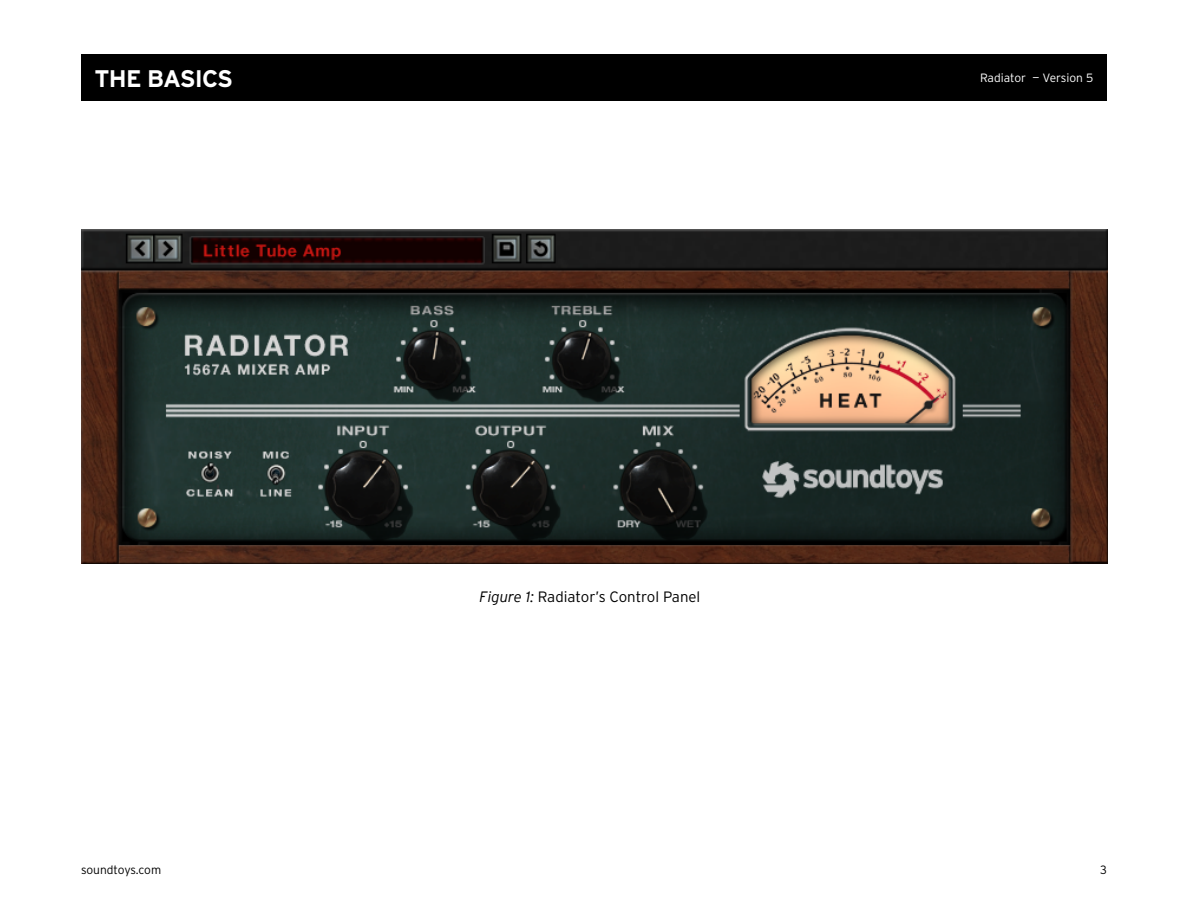
<style>
.page{position:relative;width:1188px;height:918px;background:#fff}
.page>*{position:absolute;margin:0;border:0;box-sizing:border-box;transform-origin:0 0}
.t1{font:700 24px "Interstate";letter-spacing:-.03em;color:#fff}
.t2{font:300 15px "Interstate";color:#000}
.t3{font:300 12px "Interstate";color:#fff}
.t4{font:300 12px "Interstate";letter-spacing:-.005em;color:#000}
.s1{font-style:italic}
</style>
<div class="page">
<div style="left:81px;top:54px;width:1026px;height:47px;background:#000"></div>
<img style="left:81px;top:230px;width:1027px;height:334px">
<p class="t1" style="left:94px;top:65px;width:140px">THE BASICS</p>
<p class="t3" style="left:980px;top:71px;width:115px">Radiator — Version 5</p>
<p class="t2" style="left:480px;top:589px;width:222px"><span class="s1">Figure 1:</span> Radiator’s Control Panel</p>
<p class="t4" style="left:81px;top:863px;width:82px">soundtoys.com</p>
<p class="t4" style="left:1100px;top:863px;width:8px">3</p>
</div>
